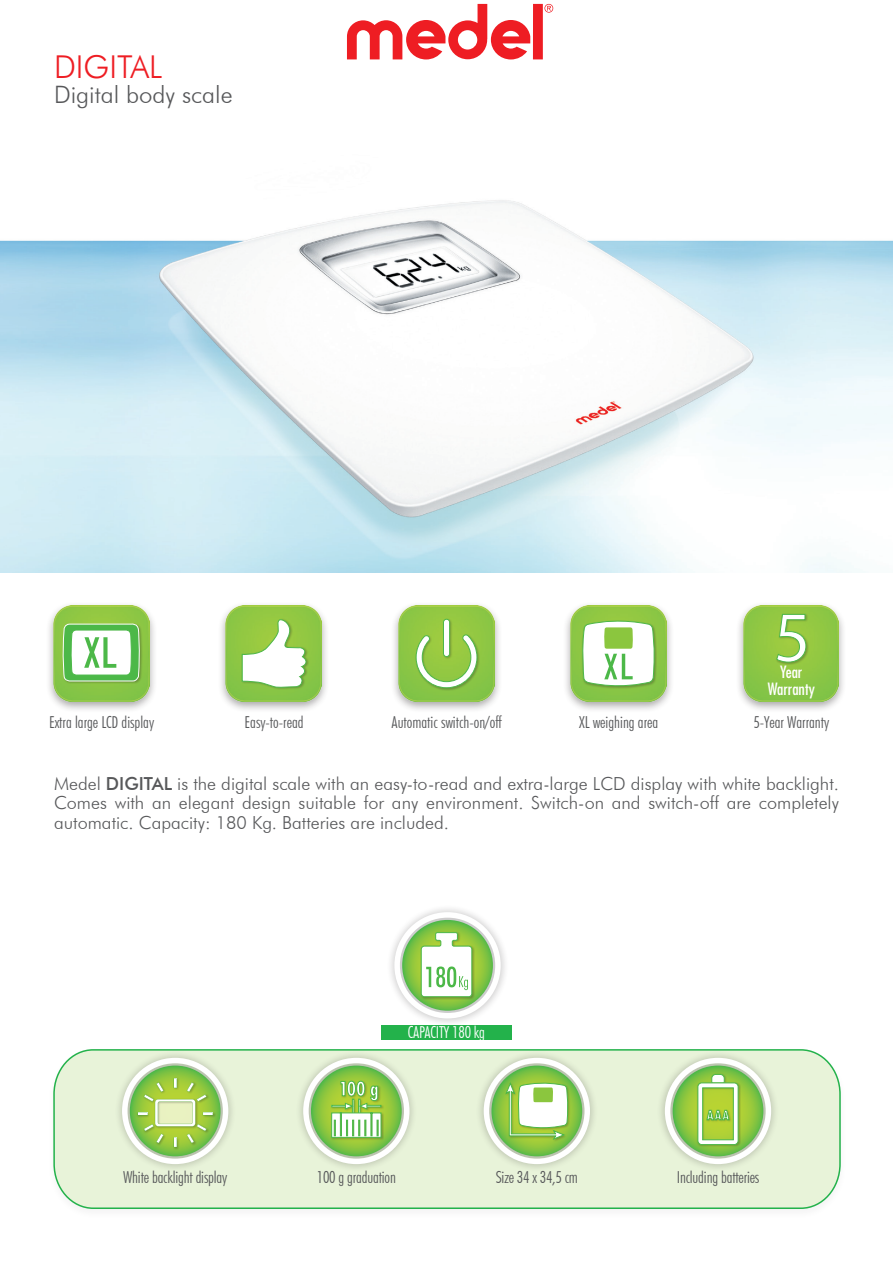
<style>
.page{position:relative;width:893px;height:1263px;background:#fff}
.page>*{position:absolute;margin:0;border:0;box-sizing:border-box;transform-origin:0 0}
.t1{font:300 31.5px "Futura BT";color:#ee1d23}
.t2{font:300 24px "Futura BT";color:#57585a}
.t3{font:300 18px/19.5px "Futura BT";color:#57585a}
.t4{font:300 condensed 16.5px "Futura BT";color:#57585a}
.t5{font:300 condensed 16.5px "Futura BT";letter-spacing:-.01em;color:#fff}
.t6{font:condensed 16.5px "Futura Std";color:#fff}
.s1{font-weight:500}
</style>
<div class="page">
<div style="left:533px;top:4px;width:10px;height:55px;background:#ee1d23"></div>
<svg style="left:347px;top:4px;width:183px;height:55px"></svg>
<svg style="left:544px;top:4px;width:9px;height:9px"></svg>
<div style="left:390px;top:601px;width:112px;height:112px;background:#231f20;opacity:.4"></div>
<img style="left:398px;top:605px;width:96px;height:96px">
<div style="left:218px;top:601px;width:112px;height:112px;background:#231f20;opacity:.4"></div>
<img style="left:226px;top:605px;width:96px;height:96px">
<div style="left:45px;top:601px;width:112px;height:112px;background:#231f20;opacity:.4"></div>
<img style="left:53px;top:605px;width:96px;height:96px">
<div style="left:562px;top:601px;width:113px;height:112px;background:#231f20;opacity:.4"></div>
<img style="left:571px;top:605px;width:95px;height:96px">
<div style="left:735px;top:601px;width:112px;height:112px;background:#231f20;opacity:.4"></div>
<img style="left:743px;top:605px;width:96px;height:96px">
<div style="left:62px;top:623px;width:80px;height:61px;background:#231f20;opacity:.3"></div>
<svg style="left:53px;top:1049px;width:788px;height:161px;background:#e1f0d5"></svg>
<div style="left:386px;top:904px;width:123px;height:123px;background:#231f20;opacity:.3"></div>
<div style="left:114px;top:1050px;width:122px;height:122px;background:#231f20;opacity:.3"></div>
<div style="left:295px;top:1050px;width:122px;height:122px;background:#231f20;opacity:.3"></div>
<div style="left:475px;top:1050px;width:123px;height:122px;background:#231f20;opacity:.3"></div>
<div style="left:657px;top:1050px;width:122px;height:122px;background:#231f20;opacity:.3"></div>
<img style="left:0;top:200px;width:893px;height:373px">
<div style="left:381px;top:1025px;width:131px;height:15px;background:#23b24b"></div>
<div style="left:775px;top:613px;width:34px;height:52px;background:#231f20;opacity:.3"></div>
<svg style="left:776px;top:614px;width:30px;height:48px"></svg>
<svg style="left:303px;top:1058px;width:106px;height:106px"></svg>
<svg style="left:665px;top:1058px;width:106px;height:106px"></svg>
<div style="left:241px;top:618px;width:68px;height:72px;background:#231f20;opacity:.3"></div>
<svg style="left:242px;top:619px;width:67px;height:69px"></svg>
<div style="left:415px;top:618px;width:65px;height:73px;background:#231f20;opacity:.3"></div>
<svg style="left:416px;top:634px;width:61px;height:54px"></svg>
<div style="left:443px;top:619px;width:7px;height:37px;background:#fff;border-radius:3px"></div>
<div style="left:443px;top:619px;width:7px;height:38px;border:1px solid #4cb848;border-radius:3px"></div>
<svg style="left:581px;top:619px;width:75px;height:71px"></svg>
<svg style="left:394px;top:912px;width:107px;height:106px"></svg>
<svg style="left:484px;top:1058px;width:106px;height:106px"></svg>
<svg style="left:122px;top:1058px;width:106px;height:106px"></svg>
<svg style="left:62px;top:623px;width:78px;height:67px"></svg>
<p class="t1" style="left:54px;top:48px;width:110px">DIGITAL</p>
<p class="t2" style="left:54px;top:80px;width:180px">Digital body scale</p>
<p class="t6" style="left:780px;top:662px;width:24px">Year</p>
<p class="t6" style="left:768px;top:679px;width:49px">Warranty</p>
<p class="t4" style="left:49px;top:713px;width:107px">Extra large LCD display</p>
<p class="t4" style="left:245px;top:713px;width:61px">Easy-to-read</p>
<p class="t4" style="left:391px;top:713px;width:112px">Automatic switch-on/off</p>
<p class="t4" style="left:579px;top:713px;width:81px">XL weighing area</p>
<p class="t4" style="left:753px;top:713px;width:77px">5-Year Warranty</p>
<p class="t3" style="left:54px;top:773px;width:786px">Medel <span class="s1">DIGITAL</span> is the digital scale with an easy-to-read and extra-large LCD display with white backlight.</p>
<p class="t3" style="left:54px;top:793px;width:786px">Comes with an elegant design suitable for any environment. Switch-on and switch-off are completely automatic. Capacity: 180 Kg. Batteries are included.</p>
<p class="t5" style="left:408px;top:1022px;width:79px">CAPACITY 180 kg</p>
<p class="t4" style="left:123px;top:1167px;width:106px">White backlight display</p>
<p class="t4" style="left:317px;top:1167px;width:81px">100 g graduation</p>
<p class="t4" style="left:496px;top:1167px;width:84px">Size 34 x 34,5 cm</p>
<p class="t4" style="left:677px;top:1167px;width:84px">Including batteries</p>
</div>
